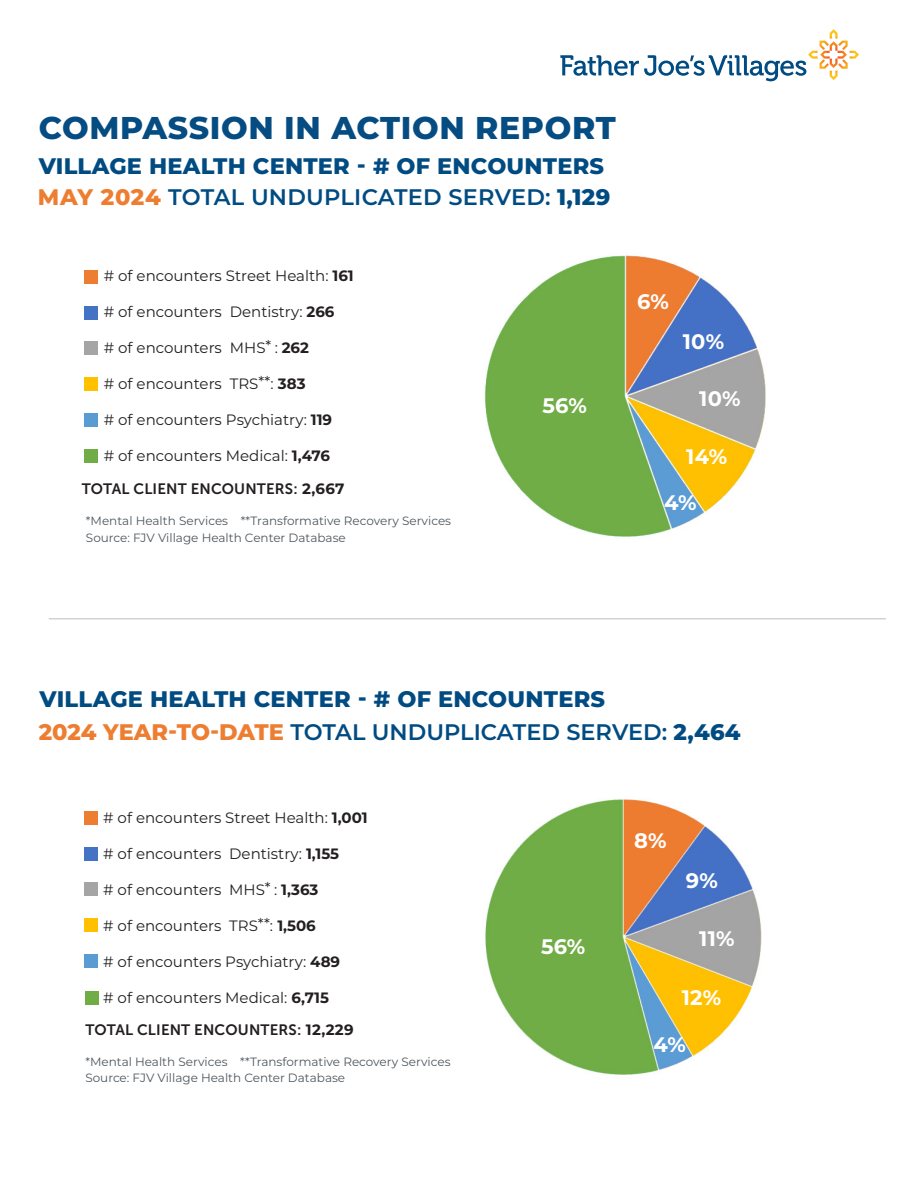
<style>
.page{position:relative;width:918px;height:1188px;background:#fff}
.page>*{position:absolute;margin:0;border:0;box-sizing:border-box;transform-origin:0 0}
.t1{font:800 31.5px "Montserrat";letter-spacing:.02em;color:#054c82}
.t2{font:600 22.5px "Montserrat";color:#004b82}
.t3{font:800 22.5px "Montserrat";letter-spacing:.01em;color:#004b82}
.t4{font:700 21px "Montserrat";letter-spacing:.01em;color:#fff}
.t5{font:15px "Montserrat";color:#231f20}
.t6{font:15px "Museo Sans 700";letter-spacing:.01em;color:#231f20}
.t7{font:12px "Montserrat";color:#4e575e}
.s1{font-weight:800;color:#ed7d31}
.s2{font-weight:800}
.s3{font-weight:700}
.s4{font-family:"Montserrat";font-weight:700}
</style>
<div class="page">
<div style="left:84px;top:271px;width:13px;height:13px;background:#ed7d31"></div>
<div style="left:84px;top:307px;width:13px;height:13px;background:#4473c5"></div>
<div style="left:84px;top:341px;width:13px;height:14px;background:#a5a5a5"></div>
<div style="left:84px;top:377px;width:13px;height:14px;background:#ffc000"></div>
<div style="left:84px;top:413px;width:13px;height:14px;background:#599cd3"></div>
<div style="left:85px;top:449px;width:13px;height:13px;background:#70ad46"></div>
<svg style="left:560px;top:29px;width:299px;height:52px"></svg>
<img style="left:484px;top:255px;width:282px;height:282px">
<img style="left:485px;top:799px;width:277px;height:276px">
<div style="left:85px;top:811px;width:13px;height:14px;background:#ed7d31"></div>
<div style="left:85px;top:847px;width:13px;height:14px;background:#4473c5"></div>
<div style="left:85px;top:882px;width:13px;height:13px;background:#a5a5a5"></div>
<div style="left:85px;top:918px;width:13px;height:13px;background:#ffc000"></div>
<div style="left:85px;top:954px;width:13px;height:13px;background:#599cd3"></div>
<div style="left:85px;top:991px;width:14px;height:13px;background:#70ad46"></div>
<hr style="left:49px;top:618px;width:837px;height:2px;background:#d2d2d2">
<p class="t1" style="left:39px;top:105px;width:579px">COMPASSION IN ACTION REPORT</p>
<p class="t3" style="left:39px;top:150px;width:567px">VILLAGE HEALTH CENTER - # OF ENCOUNTERS</p>
<p class="t2" style="left:38px;top:181px;width:574px"><span class="s1">MAY 2024</span> TOTAL UNDUPLICATED SERVED: <span class="s2">1,129</span></p>
<p class="t5" style="left:104px;top:265px;width:251px"># of encounters Street Health: <span class="s3">161</span></p>
<p class="t5" style="left:104px;top:301px;width:232px"># of encounters Dentistry: <span class="s3">266</span></p>
<p class="t5" style="left:104px;top:337px;width:207px"># of encounters MHS* : <span class="s3">262</span></p>
<p class="t5" style="left:104px;top:373px;width:203px"># of encounters TRS**: <span class="s3">383</span></p>
<p class="t5" style="left:104px;top:409px;width:230px"># of encounters Psychiatry: <span class="s3">119</span></p>
<p class="t5" style="left:104px;top:445px;width:228px"># of encounters Medical: <span class="s3">1,476</span></p>
<p class="t6" style="left:82px;top:480px;width:264px">TOTAL CLIENT ENCOUNTERS: <span class="s4">2,667</span></p>
<p class="t7" style="left:86px;top:513px;width:367px">*Mental Health Services **Transformative Recovery Services</p>
<p class="t7" style="left:86px;top:529px;width:261px">Source: FJV Village Health Center Database</p>
<p class="t4" style="left:543px;top:390px;width:46px">56%</p>
<p class="t4" style="left:637px;top:286px;width:33px">6%</p>
<p class="t4" style="left:683px;top:327px;width:43px">10%</p>
<p class="t4" style="left:699px;top:383px;width:43px">10%</p>
<p class="t4" style="left:686px;top:442px;width:42px">14%</p>
<p class="t4" style="left:664px;top:488px;width:34px">4%</p>
<p class="t3" style="left:40px;top:683px;width:567px">VILLAGE HEALTH CENTER - # OF ENCOUNTERS</p>
<p class="t2" style="left:39px;top:716px;width:703px"><span class="s1">2024 YEAR-TO-DATE</span> TOTAL UNDUPLICATED SERVED: <span class="s2">2,464</span></p>
<p class="t5" style="left:103px;top:807px;width:266px"># of encounters Street Health: <span class="s3">1,001</span></p>
<p class="t5" style="left:103px;top:843px;width:237px"># of encounters Dentistry: <span class="s3">1,155</span></p>
<p class="t5" style="left:103px;top:879px;width:217px"># of encounters MHS* : <span class="s3">1,363</span></p>
<p class="t5" style="left:103px;top:915px;width:214px"># of encounters TRS**: <span class="s3">1,506</span></p>
<p class="t5" style="left:103px;top:951px;width:238px"># of encounters Psychiatry: <span class="s3">489</span></p>
<p class="t5" style="left:103px;top:987px;width:227px"># of encounters Medical: <span class="s3">6,715</span></p>
<p class="t6" style="left:85px;top:1021px;width:270px">TOTAL CLIENT ENCOUNTERS: <span class="s4">12,229</span></p>
<p class="t7" style="left:85px;top:1053px;width:367px">*Mental Health Services **Transformative Recovery Services</p>
<p class="t7" style="left:85px;top:1070px;width:261px">Source: FJV Village Health Center Database</p>
<p class="t4" style="left:541px;top:931px;width:46px">56%</p>
<p class="t4" style="left:634px;top:825px;width:34px">8%</p>
<p class="t4" style="left:686px;top:865px;width:34px">9%</p>
<p class="t4" style="left:699px;top:923px;width:37px">11%</p>
<p class="t4" style="left:682px;top:982px;width:41px">12%</p>
<p class="t4" style="left:654px;top:1030px;width:34px">4%</p>
</div>
